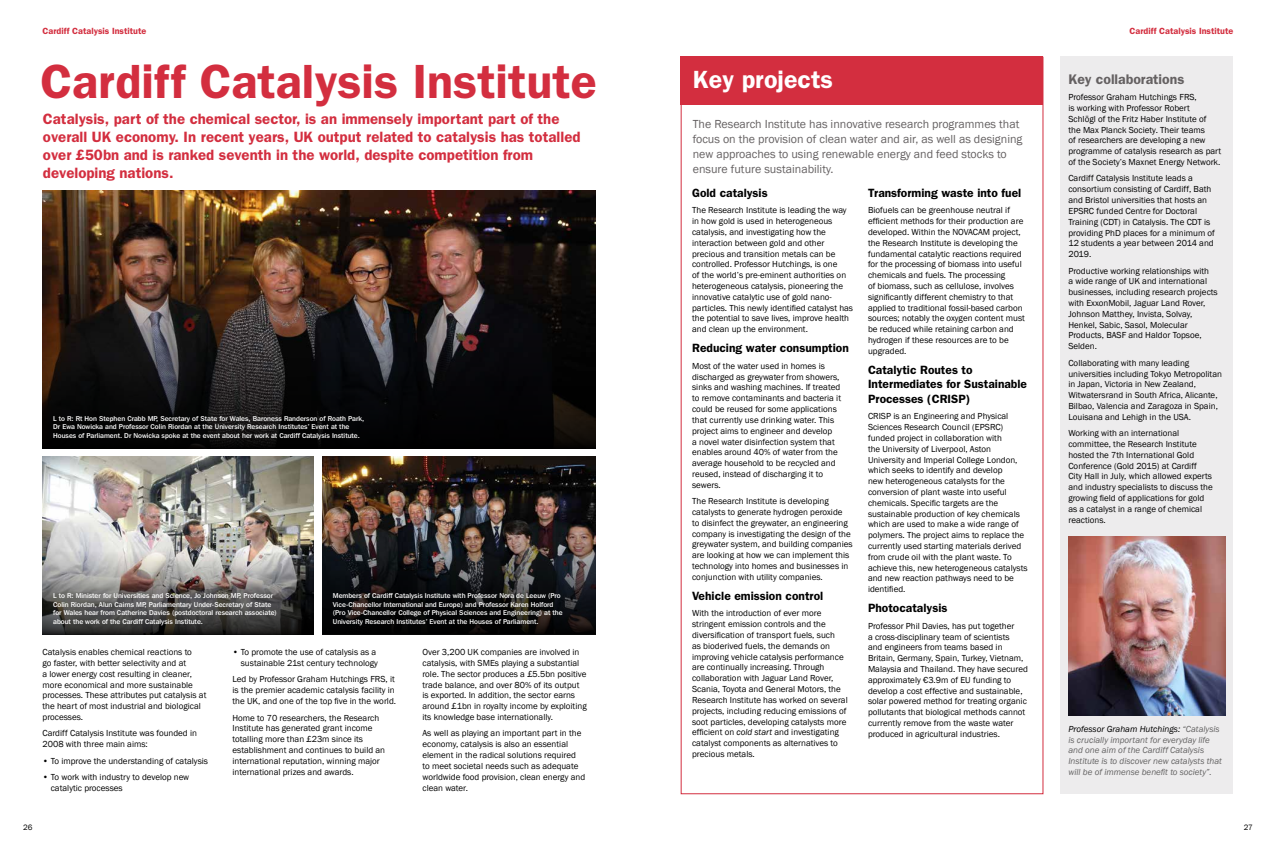
<style>
.page{position:relative;width:1276px;height:851px;background:#fff}
.page>*{position:absolute;margin:0;border:0;box-sizing:border-box;transform-origin:0 0}
.t1{font:600 48.2px "Franklin Gothic";color:#d32e3f}
.t2{font:600 25px "Franklin Gothic";color:#fff}
.t3{font:600 15px/18px "Franklin Gothic";color:#d32e3f}
.t4{font:600 14px "Franklin Gothic";color:#656162}
.t5{font:12px/15px "Franklin Gothic";color:#656162}
.t6{font:600 12px/14.4px "Franklin Gothic";color:#000}
.t7{font:9px/10.8px "Franklin Gothic";color:#000}
.t8{font:italic 9px/10.8px "Franklin Gothic";color:#646363}
.t9{font:600 9px "Franklin Gothic";color:#d32e3f}
.t10{font:8px "Franklin Gothic";color:#000}
.t11{font:500 7px/8.4px "Franklin Gothic IT Cby BT";color:#fff}
.s1{font-style:italic}
.s2{color:#000}
</style>
<div class="page">
<div style="left:1060px;top:57px;width:173px;height:737px;background:#edeced"></div>
<div style="left:680px;top:57px;width:363px;height:48px;background:#d32e3f"></div>
<img style="left:43px;top:190px;width:552px;height:85px">
<img style="left:323px;top:456px;width:272px;height:46px">
<img style="left:323px;top:502px;width:272px;height:132px">
<img style="left:1068px;top:536px;width:157px;height:179px">
<img style="left:43px;top:456px;width:271px;height:94px">
<svg style="left:43px;top:550px;width:271px;height:84px;background:#6f6c6b"></svg>
<svg style="left:43px;top:275px;width:552px;height:173px;background:#211b19"></svg>
<p class="t9" style="left:43px;top:25px;width:105px">Cardiff Catalysis Institute</p>
<p class="t9" style="left:1129px;top:25px;width:105px">Cardiff Catalysis Institute</p>
<h1 class="t1" style="left:40px;top:53px;width:558px">Cardiff Catalysis Institute</h1>
<p class="t3" style="left:43px;top:109px;width:539px">Catalysis, part of the chemical sector, is an immensely important part of the overall UK economy. In recent years, UK output related to catalysis has totalled over £50bn and is ranked seventh in the world, despite competition from developing nations.</p>
<h2 class="t2" style="left:693px;top:65px;width:142px">Key projects</h2>
<h3 class="t5" style="left:693px;top:116px;width:331px">The Research Institute has innovative research programmes that focus on the provision of clean water and air, as well as designing new approaches to using renewable energy and feed stocks to ensure future sustainability.</h3>
<h3 class="t4" style="left:1068px;top:71px;width:117px">Key collaborations</h3>
<p class="t7" style="left:1068px;top:92px;width:154px">Professor Graham Hutchings FRS,<br>is working with Professor Robert<br>Schlögl of the Fritz Haber Institute of<br>the Max Planck Society. Their teams<br>of researchers are developing a new programme of catalysis research as part of the Society’s Maxnet Energy Network.</p>
<p class="t7" style="left:1068px;top:173px;width:148px">Cardiff Catalysis Institute leads a consortium consisting of Cardiff, Bath and Bristol universities that hosts an EPSRC funded Centre for Doctoral Training (CDT) in Catalysis. The CDT is providing PhD places for a minimum of 12 students a year between 2014 and 2019.</p>
<p class="t7" style="left:1068px;top:265px;width:151px">Productive working relationships with<br>a wide range of UK and international businesses, including research projects with ExxonMobil, Jaguar Land Rover, Johnson Matthey, Invista, Solvay, Henkel, Sabic, Sasol, Molecular Products, BASF and Haldor Topsoe, Selden.</p>
<p class="t7" style="left:1068px;top:357px;width:155px">Collaborating with many leading universities including Tokyo Metropolitan in Japan, Victoria in New Zealand, Witwatersrand in South Africa, Alicante, Bilbao, Valencia and Zaragoza in Spain, Louisana and Lehigh in the USA.</p>
<p class="t7" style="left:1068px;top:428px;width:146px">Working with an international committee, the Research Institute hosted the 7th International Gold Conference (Gold 2015) at Cardiff City Hall in July, which allowed experts and industry specialists to discuss the growing field of applications for gold as a catalyst in a range of chemical reactions.</p>
<h3 class="t6" style="left:868px;top:185px;width:155px">Transforming waste into fuel</h3>
<p class="t7" style="left:868px;top:205px;width:158px">Biofuels can be greenhouse neutral if efficient methods for their production are developed. Within the NOVACAM project, the Research Institute is developing the fundamental catalytic reactions required for the processing of biomass into useful chemicals and fuels. The processing<br>of biomass, such as cellulose, involves significantly different chemistry to that applied to traditional fossil-based carbon sources; notably the oxygen content must be reduced while retaining carbon and hydrogen if these resources are to be upgraded.</p>
<h3 class="t6" style="left:868px;top:362px;width:160px">Catalytic Routes to<br>Intermediates for Sustainable<br>Processes (CRISP)</h3>
<p class="t7" style="left:868px;top:411px;width:161px">CRISP is an Engineering and Physical Sciences Research Council (EPSRC) funded project in collaboration with<br>the University of Liverpool, Aston University and Imperial College London, which seeks to identify and develop<br>new heterogeneous catalysts for the conversion of plant waste into useful chemicals. Specific targets are the sustainable production of key chemicals which are used to make a wide range of polymers. The project aims to replace the currently used starting materials derived from crude oil with the plant waste. To achieve this, new heterogeneous catalysts and new reaction pathways need to be identified.</p>
<h3 class="t6" style="left:868px;top:600px;width:81px">Photocatalysis</h3>
<p class="t7" style="left:868px;top:620px;width:161px">Professor Phil Davies, has put together<br>a cross-disciplinary team of scientists<br>and engineers from teams based in Britain, Germany, Spain, Turkey, Vietnam, Malaysia and Thailand. They have secured approximately €3.9m of EU funding to develop a cost effective and sustainable, solar powered method for treating organic pollutants that biological methods cannot currently remove from the waste water produced in agricultural industries.</p>
<h3 class="t6" style="left:692px;top:185px;width:77px">Gold catalysis</h3>
<p class="t7" style="left:692px;top:205px;width:162px">The Research Institute is leading the way in how gold is used in heterogeneous catalysis, and investigating how the interaction between gold and other precious and transition metals can be controlled. Professor Hutchings, is one<br>of the world’s pre-eminent authorities on heterogeneous catalysis, pioneering the innovative catalytic use of gold nano&shy;particles. This newly identified catalyst has the potential to save lives, improve health and clean up the environment.</p>
<h3 class="t6" style="left:692px;top:340px;width:158px">Reducing water consumption</h3>
<p class="t7" style="left:692px;top:360px;width:150px">Most of the water used in homes is discharged as greywater from showers, sinks and washing machines. If treated to remove contaminants and bacteria it could be reused for some applications that currently use drinking water. This project aims to engineer and develop<br>a novel water disinfection system that enables around 40% of water from the average household to be recycled and reused, instead of discharging it to sewers.</p>
<p class="t7" style="left:692px;top:496px;width:162px">The Research Institute is developing catalysts to generate hydrogen peroxide<br>to disinfect the greywater, an engineering company is investigating the design of the greywater system, and building companies are looking at how we can implement this technology into homes and businesses in conjunction with utility companies.</p>
<h3 class="t6" style="left:692px;top:588px;width:133px">Vehicle emission control</h3>
<p class="t7" style="left:692px;top:608px;width:157px">With the introduction of ever more stringent emission controls and the diversification of transport fuels, such<br>as bioderived fuels, the demands on improving vehicle catalysis performance are continually increasing. Through collaboration with Jaguar Land Rover, Scania, Toyota and General Motors, the Research Institute has worked on several projects, including reducing emissions of soot particles, developing catalysts more efficient on <span class="s1">cold start</span> and investigating catalyst components as alternatives to precious metals.</p>
<p class="t11" style="left:53px;top:414px;width:312px">L to R: Rt Hon Stephen Crabb MP, Secretary of State for Wales, Baroness Randerson of Roath Park,<br>Dr Ewa Nowicka and Professor Colin Riordan at the University Research Institutes’ Event at the<br>Houses of Parliament. Dr Nowicka spoke at the event about her work at Cardiff Catalysis Institute.</p>
<p class="t11" style="left:53px;top:591px;width:225px">L to R: Minister for Universities and Science, Jo Johnson MP, Professor Colin Riordan, Alun Cairns MP, Parliamentary Under-Secretary of State for Wales hear from Catherine Davies (postdoctoral research associate) about the work of the Cardiff Catalysis Institute.</p>
<p class="t11" style="left:333px;top:591px;width:231px">Members of Cardiff Catalysis Institute with Professor Nora de Leeuw (Pro Vice-Chancellor International and Europe) and Professor Karen Holford (Pro Vice-Chancellor College of Physical Sciences and Engineering) at the University Research Institutes’ Event at the Houses of Parliament.</p>
<p class="t7" style="left:232px;top:646px;width:147px;text-align:right">• To promote the use of catalysis as a sustainable 21st century technology</p>
<p class="t7" style="left:232px;top:674px;width:165px">Led by Professor Graham Hutchings FRS, it is the premier academic catalysis facility in the UK, and one of the top five in the world.</p>
<p class="t7" style="left:232px;top:712px;width:154px">Home to 70 researchers, the Research Institute has generated grant income totalling more than £23m since its establishment and continues to build an international reputation, winning major international prizes and awards.</p>
<p class="t7" style="left:43px;top:646px;width:165px">Catalysis enables chemical reactions to<br>go faster, with better selectivity and at<br>a lower energy cost resulting in cleaner, more economical and more sustainable processes. These attributes put catalysis at the heart of most industrial and biological processes.</p>
<p class="t7" style="left:43px;top:728px;width:156px">Cardiff Catalysis Institute was founded in<br>2008 with three main aims:</p>
<p class="t7" style="left:43px;top:755px;width:167px">• To improve the understanding of catalysis</p>
<p class="t7" style="left:51px;top:771px;width:140px;text-indent:-8px">• To work with industry to develop new catalytic processes</p>
<p class="t7" style="left:422px;top:646px;width:166px">Over 3,200 UK companies are involved in catalysis, with SMEs playing a substantial role. The sector produces a £5.5bn positive trade balance, and over 80% of its output is exported. In addition, the sector earns around £1bn in royalty income by exploiting its knowledge base internationally.</p>
<p class="t7" style="left:422px;top:728px;width:164px">As well as playing an important part in the economy, catalysis is also an essential element in the radical solutions required to meet societal needs such as adequate worldwide food provision, clean energy and clean water.</p>
<p class="t8" style="left:1068px;top:723px;width:155px"><span class="s2">Professor Graham Hutchings:</span> “Catalysis is crucially important for everyday life and one aim of the Cardiff Catalysis Institute is to discover new catalysts that will be of immense benefit to society”.</p>
<p class="t10" style="left:23px;top:821px;width:11px">26</p>
<p class="t10" style="left:1243px;top:821px;width:11px">27</p>
</div>
